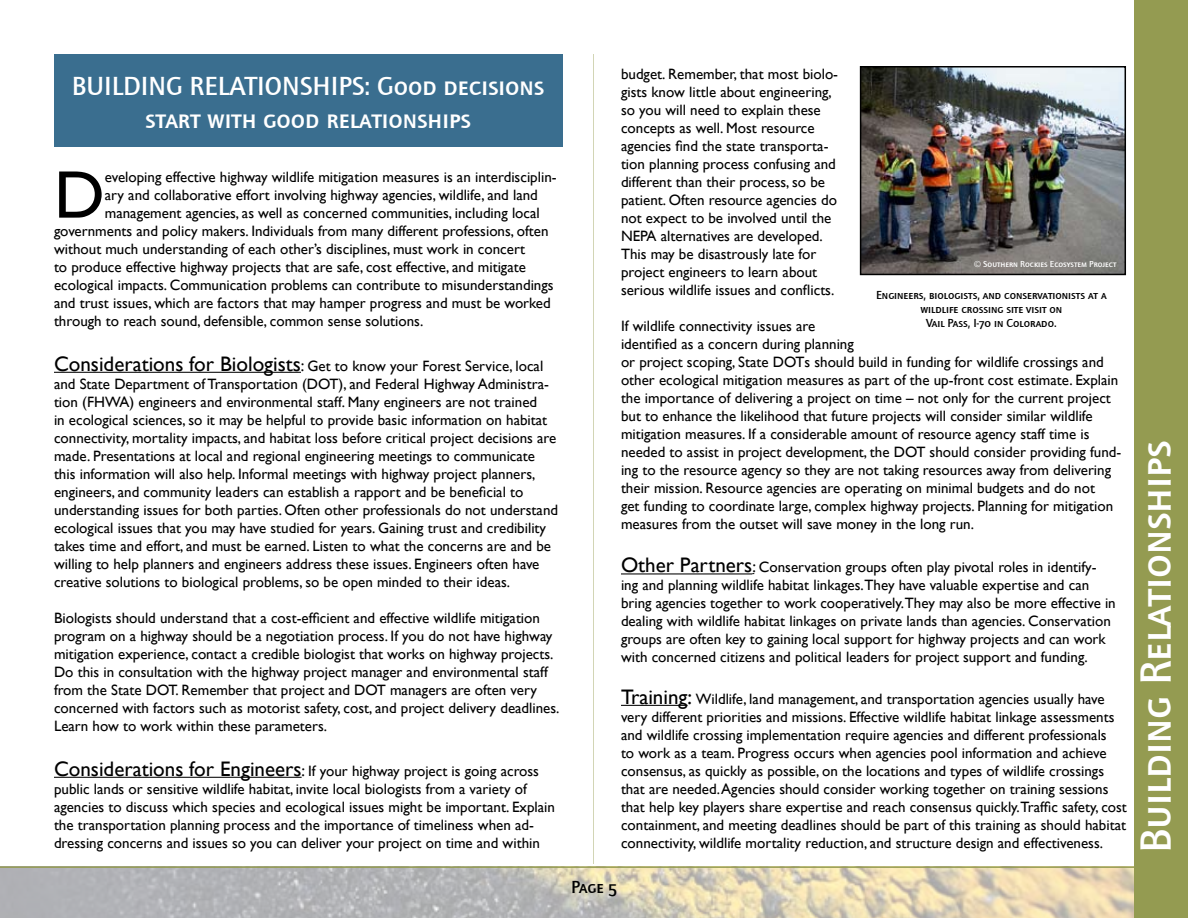
<style>
.page{position:relative;width:1188px;height:918px;background:#fff}
.page>*{position:absolute;margin:0;border:0;box-sizing:border-box;transform-origin:0 0}
.t1{font:67.8px "Gill Sans";color:#000}
.t2{font:45px "Quay Sans Md SCITCTT";color:#fff}
.t3{font:27px/32.4px "Quay Sans Md SCITCTT";color:#fff;text-align:center}
.t4{font:18px "Quay Sans Md SCITCTT";color:#000}
.t5{font:15px/18px "Gill Sans";color:#000}
.t6{font:12px/14.4px "Quay Sans Md SCITCTT";color:#000;text-align:center}
.t7{font:9px "Quay Sans Md SCITCTT";color:#fff}
.s1{font-size:21px}
.s2{font-size:16.5px}
.s3{font-family:"Quay Sans ITC"}
</style>
<div class="page">
<img style="left:0;top:868px;width:1134px;height:50px">
<hr style="left:0;top:866px;width:1188px;height:2px;background:#949b51">
<hr style="left:593px;top:54px;width:1px;height:810px;background:#949b51">
<div style="left:1134px;top:0;width:54px;height:918px;background:#949b51"></div>
<hr style="left:54px;top:372px;width:247px;height:1px;background:#000">
<hr style="left:54px;top:777px;width:248px;height:1px;background:#000">
<hr style="left:621px;top:573px;width:131px;height:1px;background:#000">
<hr style="left:621px;top:705px;width:67px;height:1px;background:#000">
<div style="left:54px;top:54px;width:508px;height:92px;background:#3a6e8f"></div>
<img style="left:863px;top:69px;width:260px;height:203px">
<div style="left:860px;top:66px;width:266px;height:209px;border:2px solid #000"></div>
<svg style="left:609px;top:884px;width:8px;height:12px"></svg>
<h3 class="t3" style="left:72px;top:70px;width:474px">BUILDING RELATIONSHIPS: Good decisions start with good relationships</h3>
<h1 class="t1" style="left:54px;top:155px;width:52px">D</h1>
<p class="t5" style="left:105px;top:168px;width:453px">eveloping effective highway wildlife mitigation measures is an interdisciplin-</p>
<p class="t5" style="left:105px;top:186px;width:435px">ary and collaborative effort involving highway agencies, wildlife, and land</p>
<p class="t5" style="left:105px;top:204px;width:437px">management agencies, as well as concerned communities, including local</p>
<p class="t5" style="left:54px;top:222px;width:496px">governments and policy makers. Individuals from many different professions, often</p>
<p class="t5" style="left:54px;top:240px;width:473px">without much understanding of each other’s disciplines, must work in concert</p>
<p class="t5" style="left:54px;top:258px;width:473px">to produce effective highway projects that are safe, cost effective, and mitigate</p>
<p class="t5" style="left:54px;top:276px;width:501px">ecological impacts. Communication problems can contribute to misunderstandings</p>
<p class="t5" style="left:54px;top:294px;width:498px">and trust issues, which are factors that may hamper progress and must be worked</p>
<p class="t5" style="left:54px;top:312px;width:371px">through to reach sound, defensible, common sense solutions.</p>
<p class="t5" style="left:54px;top:357px;width:506px"><span class="s1">Considerations for Biologists</span><span class="s2">:</span> Get to know your Forest Service, local and State Department of Transportation (DOT), and Federal Highway Administra&shy;tion (FHWA) engineers and environmental staff. Many engineers are not trained<br>in ecological sciences, so it may be helpful to provide basic information on habitat connectivity, mortality impacts, and habitat loss before critical project decisions are made. Presentations at local and regional engineering meetings to communicate this information will also help. Informal meetings with highway project planners, engineers, and community leaders can establish a rapport and be beneficial to understanding issues for both parties. Often other professionals do not understand ecological issues that you may have studied for years. Gaining trust and credibility takes time and effort, and must be earned. Listen to what the concerns are and be willing to help planners and engineers address these issues. Engineers often have creative solutions to biological problems, so be open minded to their ideas.</p>
<p class="t5" style="left:54px;top:609px;width:507px">Biologists should understand that a cost-efficient and effective wildlife mitigation program on a highway should be a negotiation process. If you do not have highway mitigation experience, contact a credible biologist that works on highway projects.<br>Do this in consultation with the highway project manager and environmental staff from the State DOT. Remember that project and DOT managers are often very concerned with factors such as motorist safety, cost, and project delivery deadlines.<br>Learn how to work within these parameters.</p>
<p class="t5" style="left:54px;top:762px;width:502px"><span class="s1">Considerations for Engineers</span><span class="s2">:</span> If your highway project is going across public lands or sensitive wildlife habitat, invite local biologists from a variety of agencies to discuss which species and ecological issues might be important. Explain the transportation planning process and the importance of timeliness when ad&shy;dressing concerns and issues so you can deliver your project on time and within</p>
<p class="t4" style="left:571px;top:876px;width:34px">Page</p>
<p class="t5" style="left:621px;top:65px;width:219px">budget. Remember, that most biolo&shy;gists know little about engineering, so you will need to explain these concepts as well. Most resource agencies find the state transporta&shy;tion planning process confusing and different than their process, so be patient. Often resource agencies do not expect to be involved until the NEPA alternatives are developed.<br>This may be disastrously late for project engineers to learn about serious wildlife issues and conflicts.</p>
<p class="t5" style="left:621px;top:317px;width:502px">If wildlife connectivity issues are<br>identified as a concern during planning<br>or project scoping, State DOTs should build in funding for wildlife crossings and other ecological mitigation measures as part of the up-front cost estimate. Explain the importance of delivering a project on time – not only for the current project but to enhance the likelihood that future projects will consider similar wildlife mitigation measures. If a considerable amount of resource agency staff time is needed to assist in project development, the DOT should consider providing fund&shy;ing to the resource agency so they are not taking resources away from delivering their mission. Resource agencies are operating on minimal budgets and do not<br>get funding to coordinate large, complex highway projects. Planning for mitigation measures from the outset will save money in the long run.</p>
<p class="t5" style="left:621px;top:559px;width:496px"><span class="s1">Other Partners</span><span class="s2">:</span> Conservation groups often play pivotal roles in identify&shy;ing and planning wildlife habitat linkages.They have valuable expertise and can bring agencies together to work cooperatively.They may also be more effective in dealing with wildlife habitat linkages on private lands than agencies. Conservation groups are often key to gaining local support for highway projects and can work with concerned citizens and political leaders for project support and funding.</p>
<p class="t5" style="left:621px;top:690px;width:507px"><span class="s1">Training:</span> Wildlife, land management, and transportation agencies usually have very different priorities and missions. Effective wildlife habitat linkage assessments and wildlife crossing implementation require agencies and different professionals<br>to work as a team. Progress occurs when agencies pool information and achieve consensus, as quickly as possible, on the locations and types of wildlife crossings that are needed. Agencies should consider working together on training sessions that help key players share expertise and reach consensus quickly.Traffic safety, cost containment, and meeting deadlines should be part of this training as should habitat connectivity, wildlife mortality reduction, and structure design and effectiveness.</p>
<p class="t7" style="left:974px;top:259px;width:144px"><span class="s3">©</span> Southern Rockies Ecosystem Project</p>
<p class="t6" style="left:876px;top:287px;width:232px">Engineers, biologists, and conservationists at a wildlife crossing site visit on<br>Vail Pass, I-70 in Colorado.</p>
<h2 class="t2" style="left:1130px;top:853px;width:414px;rotate:-90deg">Building Relationships</h2>
</div>
